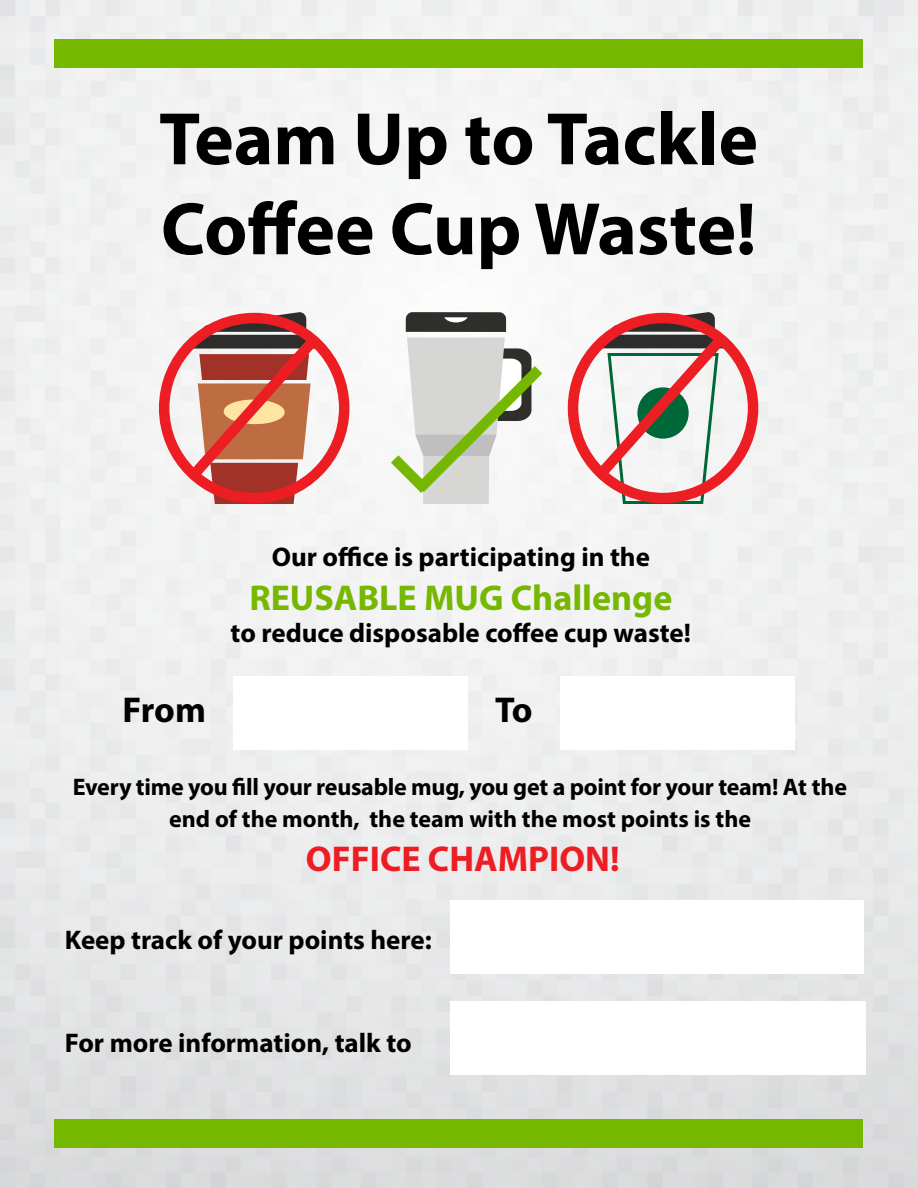
<style>
.page{position:relative;width:918px;height:1188px;background:#fff}
.page>*{position:absolute;margin:0;border:0;box-sizing:border-box;transform-origin:0 0}
.t1{font:700 75px/90px "Myriad Pro";color:#000}
.t2{font:700 36px "Myriad Pro";color:#76b700}
.t3{font:700 36px "Myriad Pro";color:#ed1d24}
.t4{font:700 36px "Myriad Pro";letter-spacing:-.015em;color:#000}
.t5{font:700 27px "Myriad Pro";color:#000}
.t6{font:700 24px/32.4px "Myriad Pro";letter-spacing:-.01em;color:#000;text-align:center}
</style>
<div class="page">
<img style="left:0;top:0;width:918px;height:1188px">
<div style="left:55px;top:40px;width:808px;height:28px;background:#76b700"></div>
<div style="left:55px;top:1120px;width:808px;height:28px;background:#76b700"></div>
<div style="left:233px;top:676px;width:235px;height:74px;background:#fff"></div>
<div style="left:560px;top:676px;width:234px;height:74px;background:#fff"></div>
<div style="left:159px;top:313px;width:190px;height:190px;border:10px solid #ed1d24;border-radius:50%"></div>
<div style="left:568px;top:313px;width:190px;height:190px;border:10px solid #ed1d24;border-radius:50%"></div>
<svg style="left:179px;top:312px;width:150px;height:192px"></svg>
<svg style="left:584px;top:312px;width:151px;height:194px"></svg>
<svg style="left:380px;top:312px;width:173px;height:192px"></svg>
<div style="left:450px;top:900px;width:414px;height:74px;background:#fff"></div>
<div style="left:450px;top:1001px;width:416px;height:74px;background:#fff"></div>
<h1 class="t1" style="left:159px;top:92px;width:600px">Team Up to Tackle<br>Coffee Cup Waste!</h1>
<p class="t5" style="left:272px;top:540px;width:380px">Our office is participating in the</p>
<h2 class="t2" style="left:249px;top:574px;width:425px">REUSABLE MUG Challenge</h2>
<p class="t5" style="left:231px;top:615px;width:462px">to reduce disposable coffee cup waste!</p>
<h2 class="t4" style="left:123px;top:687px;width:85px">From</h2>
<h2 class="t4" style="left:495px;top:687px;width:39px">To</h2>
<p class="t6" style="left:73px;top:770px;width:776px">Every time you fill your reusable mug, you get a point for your team! At the end of the month, the team with the most points is the</p>
<h2 class="t3" style="left:306px;top:835px;width:315px">OFFICE CHAMPION!</h2>
<p class="t5" style="left:65px;top:922px;width:368px">Keep track of your points here:</p>
<p class="t5" style="left:65px;top:1025px;width:348px">For more information, talk to</p>
</div>
